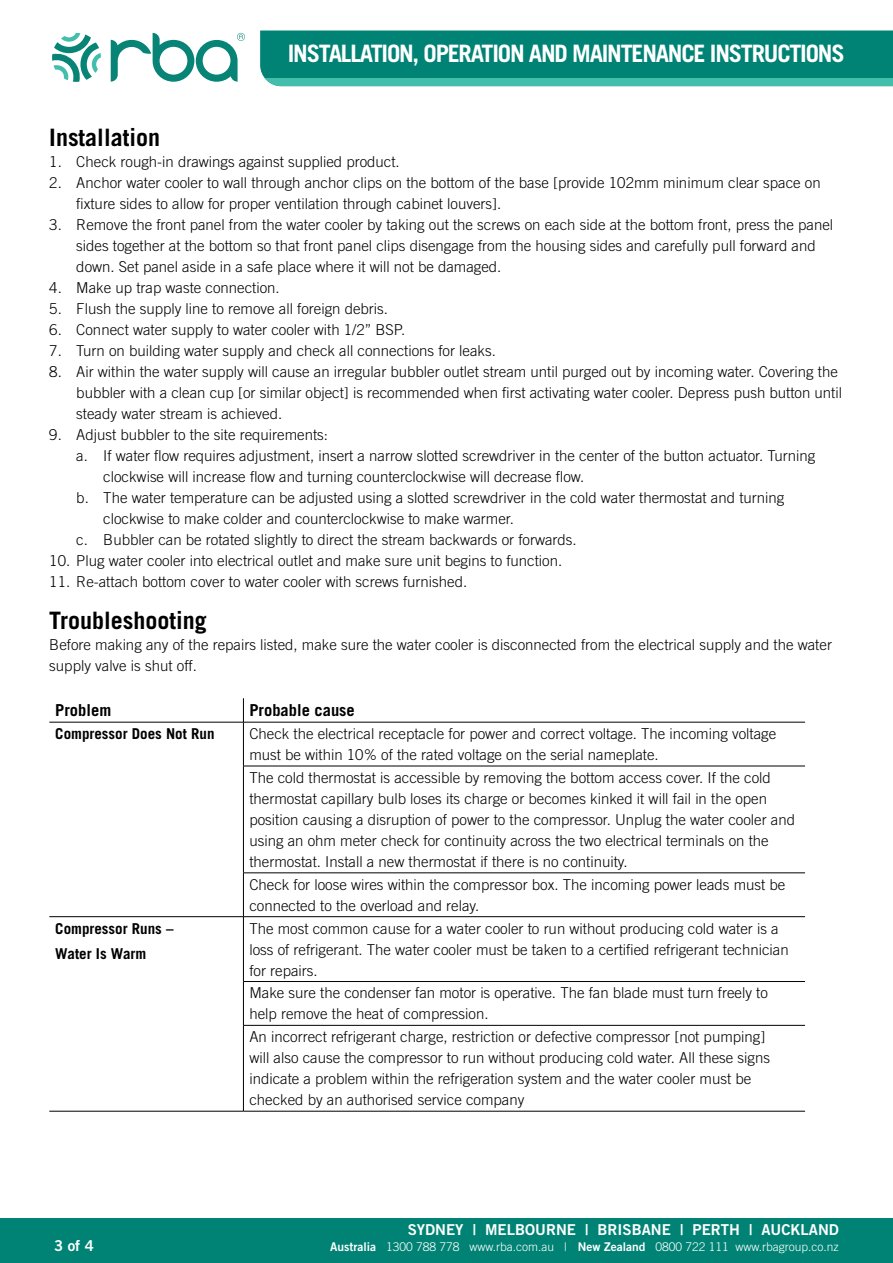
<style>
.page{position:relative;width:893px;height:1263px;background:#fff}
.page>*{position:absolute;margin:0;border:0;box-sizing:border-box;transform-origin:0 0}
.t1{font:700 24px "Trade Gothic LT Std";letter-spacing:-.05em;color:#fff}
.t2{font:700 24px "Trade Gothic LT Std";color:#000}
.t3{font:700 16.5px "Trade Gothic LT Std";color:#000}
.t4{font:300 15px/21px "Trade Gothic LT Std";color:#000}
.t5{font:700 15px/25.2px "Trade Gothic LT Std";color:#000}
.t6{font:15px "Trade Gothic LT Std Bd 2";color:#fff}
.t7{font:300 12px "Trade Gothic LT Std";color:#fff}
.s1{font-family:"Trade Gothic LT Std Bd 2";font-weight:400}
</style>
<div class="page">
<svg style="left:111px;top:33px;width:134px;height:49px"></svg>
<svg style="left:52px;top:33px;width:49px;height:49px"></svg>
<div style="left:260px;top:31px;width:633px;height:47px;background:#008375"></div>
<div style="left:260px;top:78px;width:633px;height:8px;background:#44beac"></div>
<div style="left:0;top:1218px;width:893px;height:45px;background:#008375"></div>
<svg style="left:243px;top:698px;width:1px;height:24px"></svg>
<hr style="left:49px;top:722px;width:194px;height:1px;background:#000">
<hr style="left:243px;top:722px;width:562px;height:1px;background:#000">
<hr style="left:243px;top:722px;width:1px;height:44px;background:#000">
<hr style="left:243px;top:766px;width:562px;height:1px;background:#000">
<hr style="left:243px;top:766px;width:1px;height:107px;background:#000">
<hr style="left:243px;top:872px;width:562px;height:1px;background:#000">
<hr style="left:243px;top:873px;width:1px;height:43px;background:#000">
<hr style="left:49px;top:916px;width:194px;height:1px;background:#000">
<hr style="left:243px;top:916px;width:562px;height:1px;background:#000">
<hr style="left:243px;top:917px;width:1px;height:64px;background:#000">
<hr style="left:243px;top:981px;width:562px;height:1px;background:#000">
<hr style="left:243px;top:982px;width:1px;height:43px;background:#000">
<hr style="left:243px;top:1025px;width:562px;height:1px;background:#000">
<hr style="left:243px;top:1025px;width:1px;height:86px;background:#000">
<hr style="left:49px;top:1111px;width:194px;height:1px;background:#000">
<hr style="left:243px;top:1111px;width:562px;height:1px;background:#000">
<h1 class="t1" style="left:288px;top:39px;width:558px">INSTALLATION, OPERATION AND MAINTENANCE INSTRUCTIONS</h1>
<h1 class="t2" style="left:49px;top:123px;width:112px">Installation</h1>
<p class="t4" style="left:49px;top:151px;width:352px">1. Check rough-in drawings against supplied product.</p>
<p class="t4" style="left:76px;top:172px;width:746px;text-indent:-27px">2. Anchor water cooler to wall through anchor clips on the bottom of the base [provide 102mm minimum clear space on fixture sides to allow for proper ventilation through cabinet louvers].</p>
<p class="t4" style="left:76px;top:214px;width:758px;text-indent:-27px">3. Remove the front panel from the water cooler by taking out the screws on each side at the bottom front, press the panel sides together at the bottom so that front panel clips disengage from the housing sides and carefully pull forward and down. Set panel aside in a safe place where it will not be damaged.</p>
<p class="t4" style="left:49px;top:277px;width:232px">4. Make up trap waste connection.</p>
<p class="t4" style="left:49px;top:298px;width:340px">5. Flush the supply line to remove all foreign debris.</p>
<p class="t4" style="left:49px;top:319px;width:357px">6. Connect water supply to water cooler with 1/2” BSP.</p>
<p class="t4" style="left:49px;top:340px;width:448px">7. Turn on building water supply and check all connections for leaks.</p>
<p class="t4" style="left:76px;top:361px;width:767px;text-indent:-27px">8. Air within the water supply will cause an irregular bubbler outlet stream until purged out by incoming water. Covering the bubbler with a clean cup [or similar object] is recommended when first activating water cooler. Depress push button until steady water stream is achieved.</p>
<p class="t4" style="left:49px;top:424px;width:280px">9. Adjust bubbler to the site requirements:</p>
<p class="t4" style="left:76px;top:445px;width:740px">a. If water flow requires adjustment, insert a narrow slotted screwdriver in the center of the button actuator. Turning</p>
<p class="t4" style="left:103px;top:466px;width:482px">clockwise will increase flow and turning counterclockwise will decrease flow.</p>
<p class="t4" style="left:76px;top:487px;width:709px">b. The water temperature can be adjusted using a slotted screwdriver in the cold water thermostat and turning</p>
<p class="t4" style="left:103px;top:508px;width:412px">clockwise to make colder and counterclockwise to make warmer.</p>
<p class="t4" style="left:76px;top:529px;width:502px">c. Bubbler can be rotated slightly to direct the stream backwards or forwards.</p>
<p class="t4" style="left:49px;top:550px;width:514px">10. Plug water cooler into electrical outlet and make sure unit begins to function.</p>
<p class="t4" style="left:49px;top:571px;width:419px">11. Re-attach bottom cover to water cooler with screws furnished.</p>
<h1 class="t2" style="left:49px;top:606px;width:159px">Troubleshooting</h1>
<p class="t4" style="left:49px;top:634px;width:784px">Before making any of the repairs listed, make sure the water cooler is disconnected from the electrical supply and the water supply valve is shut off.</p>
<p class="t3" style="left:55px;top:700px;width:57px">Problem</p>
<p class="t3" style="left:249px;top:700px;width:107px">Probable cause</p>
<p class="t5" style="left:55px;top:721px;width:161px">Compressor Does Not Run</p>
<p class="t4" style="left:249px;top:723px;width:528px">Check the electrical receptacle for power and correct voltage. The incoming voltage must be within 10% of the rated voltage on the serial nameplate.</p>
<p class="t4" style="left:249px;top:767px;width:547px">The cold thermostat is accessible by removing the bottom access cover. If the cold thermostat capillary bulb loses its charge or becomes kinked it will fail in the open position causing a disruption of power to the compressor. Unplug the water cooler and using an ohm meter check for continuity across the two electrical terminals on the thermostat. Install a new thermostat if there is no continuity.</p>
<p class="t4" style="left:249px;top:874px;width:537px">Check for loose wires within the compressor box. The incoming power leads must be connected to the overload and relay.</p>
<p class="t5" style="left:55px;top:915px;width:120px">Compressor Runs –<br>Water Is Warm</p>
<p class="t4" style="left:249px;top:917px;width:541px">The most common cause for a water cooler to run without producing cold water is a loss of refrigerant. The water cooler must be taken to a certified refrigerant technician for repairs.</p>
<p class="t4" style="left:249px;top:982px;width:520px">Make sure the condenser fan motor is operative. The fan blade must turn freely to help remove the heat of compression.</p>
<p class="t4" style="left:249px;top:1026px;width:522px">An incorrect refrigerant charge, restriction or defective compressor [not pumping] will also cause the compressor to run without producing cold water. All these signs indicate a problem within the refrigeration system and the water cooler must be checked by an authorised service company</p>
<p class="t6" style="left:408px;top:1220px;width:433px">SYDNEY | MELBOURNE | BRISBANE | PERTH | AUCKLAND</p>
<p class="t6" style="left:54px;top:1237px;width:41px">3 of 4</p>
<p class="t7" style="left:330px;top:1240px;width:510px"><span class="s1">Australia</span> 1300 788 778 www.rba.com.au | <span class="s1">New Zealand</span> 0800 722 111 www.rbagroup.co.nz</p>
</div>
